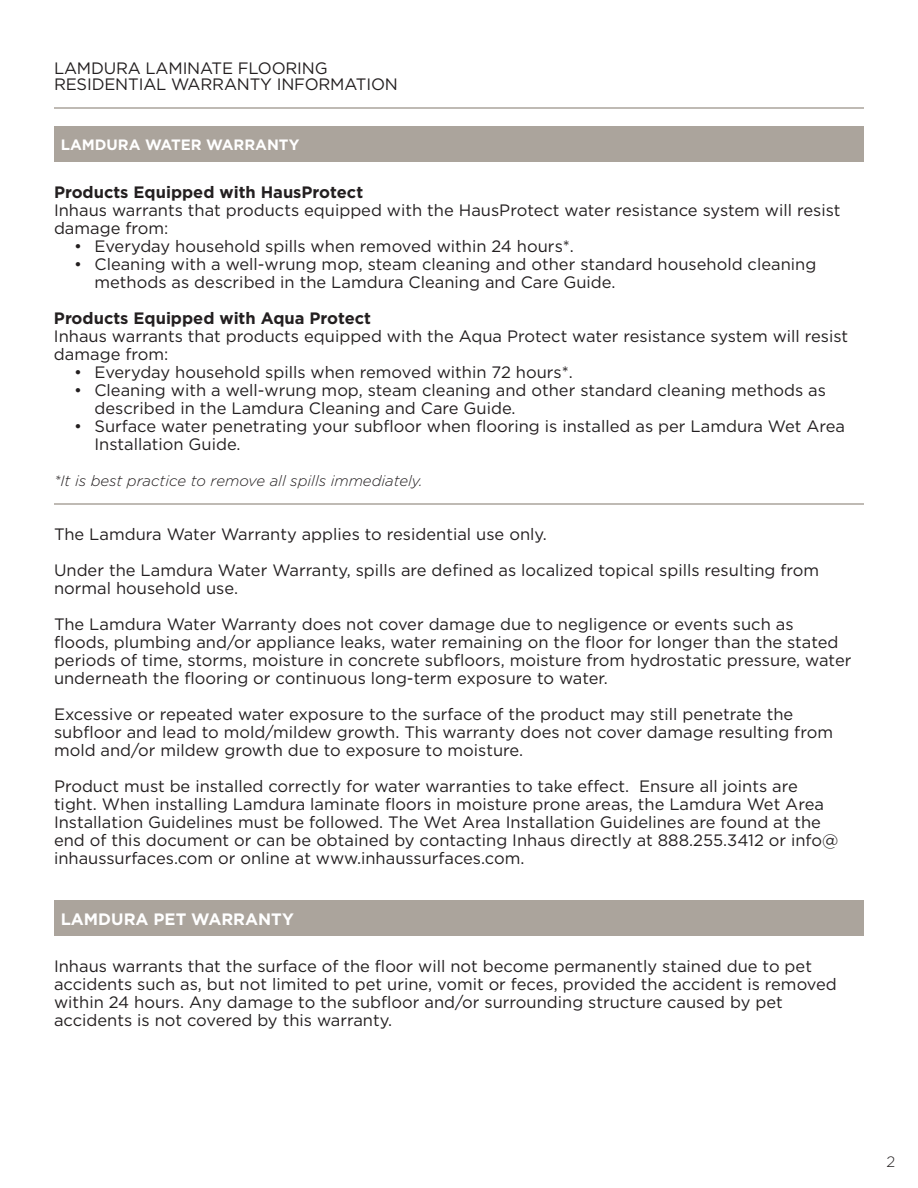
<style>
.page{position:relative;width:918px;height:1188px;background:#fff}
.page>*{position:absolute;margin:0;border:0;box-sizing:border-box;transform-origin:0 0}
.t1{font:16.5px/18px "Gotham HTF";color:#231f20}
.t2{font:700 16.5px "Gotham HTF";color:#231f20}
.t3{font:700 16.5px "Gotham HTF";color:#fff}
.t4{font:italic 300 15px "Gotham HTF";color:#231f20}
.t5{font:700 15px "Gotham HTF";color:#fff}
.t6{font:300 15px "Gotham HTF";color:#231f20}
</style>
<div class="page">
<hr style="left:54px;top:107px;width:810px;height:2px;background:#aba49c">
<div style="left:54px;top:126px;width:810px;height:36px;background:#aba49c"></div>
<div style="left:54px;top:900px;width:810px;height:36px;background:#aba49c"></div>
<hr style="left:54px;top:503px;width:810px;height:2px;background:#aba49c">
<p class="t1" style="left:54px;top:59px;width:345px;line-height:16.5px">LAMDURA LAMINATE FLOORING<br>RESIDENTIAL WARRANTY INFORMATION</p>
<p class="t5" style="left:61px;top:136px;width:240px">LAMDURA WATER WARRANTY</p>
<p class="t2" style="left:54px;top:183px;width:311px">Products Equipped with HausProtect</p>
<p class="t1" style="left:54px;top:201px;width:788px">Inhaus warrants that products equipped with the HausProtect water resistance system will resist damage from:</p>
<p class="t1" style="left:74px;top:237px;width:501px">• Everyday household spills when removed within 24 hours*.</p>
<p class="t1" style="left:94px;top:255px;width:723px;text-indent:-20px">• Cleaning with a well-wrung mop, steam cleaning and other standard household cleaning methods as described in the Lamdura Cleaning and Care Guide.</p>
<p class="t2" style="left:54px;top:309px;width:319px">Products Equipped with Aqua Protect</p>
<p class="t1" style="left:54px;top:327px;width:796px">Inhaus warrants that products equipped with the Aqua Protect water resistance system will resist damage from:</p>
<p class="t1" style="left:74px;top:363px;width:500px">• Everyday household spills when removed within 72 hours*.</p>
<p class="t1" style="left:94px;top:381px;width:733px;text-indent:-20px">• Cleaning with a well-wrung mop, steam cleaning and other standard cleaning methods as described in the Lamdura Cleaning and Care Guide.</p>
<p class="t1" style="left:94px;top:417px;width:752px;text-indent:-20px">• Surface water penetrating your subfloor when flooring is installed as per Lamdura Wet Area<br>Installation Guide.</p>
<p class="t4" style="left:54px;top:473px;width:370px">*It is best practice to remove all spills immediately.</p>
<p class="t1" style="left:54px;top:516px;width:767px;line-height:36px">The Lamdura Water Warranty applies to residential use only.<br>Under the Lamdura Water Warranty, spills are defined as localized topical spills resulting from</p>
<p class="t1" style="left:54px;top:570px;width:741px;line-height:36px">normal household use.<br>The Lamdura Water Warranty does not cover damage due to negligence or events such as</p>
<p class="t1" style="left:54px;top:633px;width:799px">floods, plumbing and/or appliance leaks, water remaining on the floor for longer than the stated periods of time, storms, moisture in concrete subfloors, moisture from hydrostatic pressure, water underneath the flooring or continuous long-term exposure to water.</p>
<p class="t1" style="left:54px;top:705px;width:781px">Excessive or repeated water exposure to the surface of the product may still penetrate the subfloor and lead to mold/mildew growth. This warranty does not cover damage resulting from mold and/or mildew growth due to exposure to moisture.</p>
<p class="t1" style="left:54px;top:777px;width:786px">Product must be installed correctly for water warranties to take effect. Ensure all joints are tight. When installing Lamdura laminate floors in moisture prone areas, the Lamdura Wet Area Installation Guidelines must be followed. The Wet Area Installation Guidelines are found at the end of this document or can be obtained by contacting Inhaus directly at 888.255.3412 or info@ inhaussurfaces.com or online at www.inhaussurfaces.com.</p>
<p class="t3" style="left:61px;top:910px;width:235px">LAMDURA PET WARRANTY</p>
<p class="t1" style="left:54px;top:957px;width:784px">Inhaus warrants that the surface of the floor will not become permanently stained due to pet accidents such as, but not limited to pet urine, vomit or feces, provided the accident is removed within 24 hours. Any damage to the subfloor and/or surrounding structure caused by pet accidents is not covered by this warranty.</p>
<p class="t6" style="left:887px;top:1154px;width:10px">2</p>
</div>
